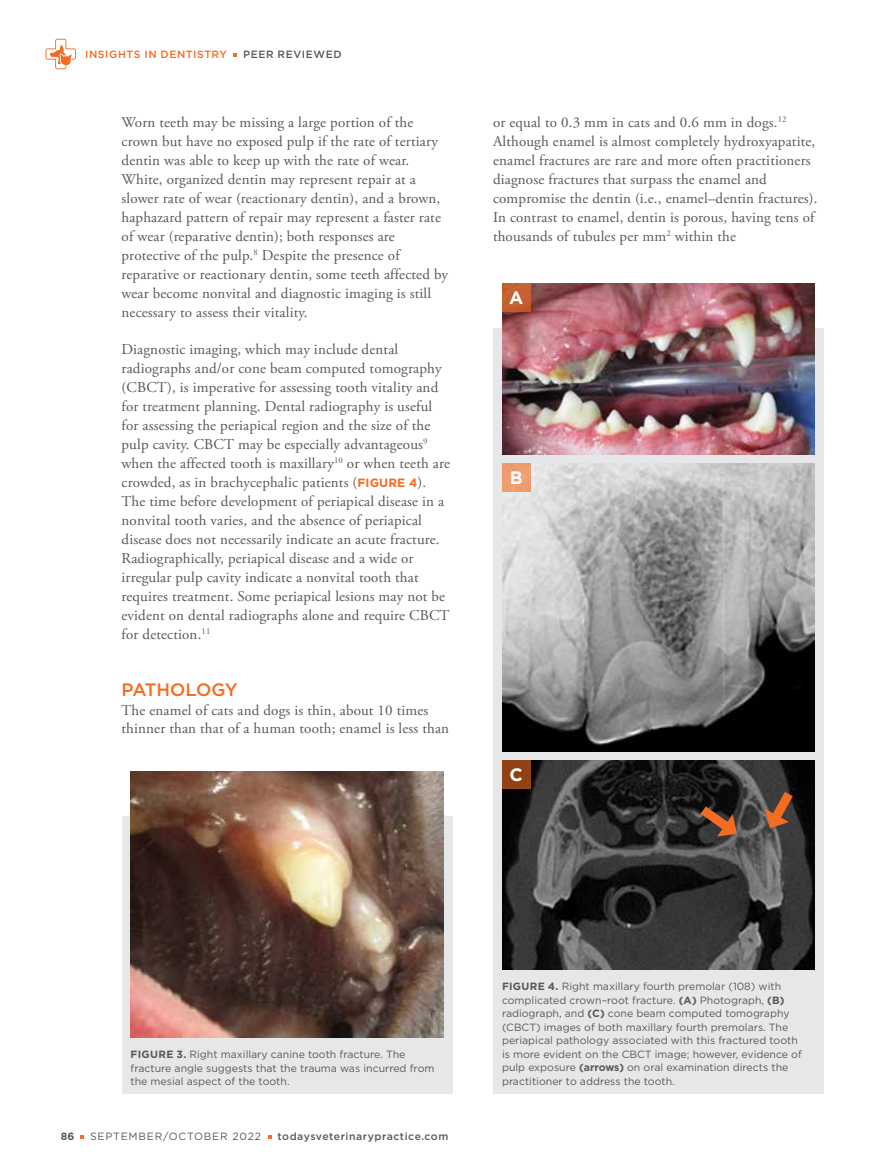
<style>
.page{position:relative;width:878px;height:1175px;background:#fff}
.page>*{position:absolute;margin:0;border:0;box-sizing:border-box;transform-origin:0 0}
.t1{font:500 18px "Gotham";letter-spacing:-.015em;color:#f36c21}
.t2{font:700 18px "Gotham";color:#fff}
.t3{font:15px/18.9px "Adobe Garamond Pro";letter-spacing:.01em;color:#58595b}
.t4{font:10.5px/13.5px "Gotham";color:#58595b}
.t5{font:500 10.5px "Gotham";letter-spacing:.05em;color:#58595b}
.t6{font:10.5px "Gotham";letter-spacing:.075em;color:#58595b}
.t7{font:500 10.5px "Gotham";letter-spacing:.055em;color:#f36c21}
.t8{font:700 10.5px "Gotham";color:#58595b}
.s1{font-family:"Gotham";font-weight:700;font-size:12px;color:#f36c21}
.s2{font-weight:700}
</style>
<div class="page">
<svg style="left:46px;top:39px;width:30px;height:30px"></svg>
<div style="left:493px;top:328px;width:331px;height:765px;background:#e6e7e8"></div>
<img style="left:502px;top:760px;width:312px;height:209px">
<img style="left:502px;top:283px;width:312px;height:171px">
<img style="left:502px;top:463px;width:312px;height:288px">
<div style="left:502px;top:760px;width:28px;height:29px;background:#924114"></div>
<div style="left:502px;top:283px;width:28px;height:29px;background:#c56031"></div>
<div style="left:502px;top:463px;width:28px;height:29px;background:#ee9d70"></div>
<div style="left:122px;top:816px;width:330px;height:278px;background:#e6e7e8"></div>
<img style="left:130px;top:771px;width:313px;height:266px">
<svg style="left:762px;top:781px;width:39px;height:51px;background:#5d4131"></svg>
<svg style="left:690px;top:797px;width:52px;height:44px;background:#4f3526"></svg>
<p class="t7" style="left:85px;top:50px;width:143px">INSIGHTS IN DENTISTRY</p>
<p class="t5" style="left:243px;top:50px;width:100px">PEER REVIEWED</p>
<p class="t3" style="left:122px;top:114px;width:328px">Worn teeth may be missing a large portion of the crown but have no exposed pulp if the rate of tertiary dentin was able to keep up with the rate of wear.<br>White, organized dentin may represent repair at a slower rate of wear (reactionary dentin), and a brown, haphazard pattern of repair may represent a faster rate of wear (reparative dentin); both responses are protective of the pulp.<sup>8</sup> Despite the presence of reparative or reactionary dentin, some teeth affected by wear become nonvital and diagnostic imaging is still necessary to assess their vitality.</p>
<p class="t3" style="left:121px;top:341px;width:330px">Diagnostic imaging, which may include dental radiographs and/or cone beam computed tomography (CBCT), is imperative for assessing tooth vitality and for treatment planning. Dental radiography is useful for assessing the periapical region and the size of the pulp cavity. CBCT may be especially advantageous<sup>9 </sup>when the affected tooth is maxillary<sup>10</sup> or when teeth are crowded, as in brachycephalic patients (<span class="s1">FIGURE 4</span>).<br>The time before development of periapical disease in a nonvital tooth varies, and the absence of periapical disease does not necessarily indicate an acute fracture.<br>Radiographically, periapical disease and a wide or irregular pulp cavity indicate a nonvital tooth that requires treatment. Some periapical lesions may not be evident on dental radiographs alone and require CBCT for detection.<sup>11</sup></p>
<p class="t1" style="left:122px;top:681px;width:118px">PATHOLOGY</p>
<p class="t3" style="left:122px;top:701px;width:329px">The enamel of cats and dogs is thin, about 10 times thinner than that of a human tooth; enamel is less than</p>
<p class="t3" style="left:493px;top:114px;width:326px">or equal to 0.3 mm in cats and 0.6 mm in dogs.<sup>12<br></sup>Although enamel is almost completely hydroxyapatite, enamel fractures are rare and more often practitioners diagnose fractures that surpass the enamel and compromise the dentin (i.e., enamel–dentin fractures).<br>In contrast to enamel, dentin is porous, having tens of thousands of tubules per mm<sup>2</sup> within the</p>
<p class="t2" style="left:509px;top:289px;width:16px">A</p>
<p class="t2" style="left:510px;top:469px;width:14px">B</p>
<p class="t2" style="left:509px;top:766px;width:15px">C</p>
<p class="t4" style="left:130px;top:1048px;width:305px"><span class="s2">FIGURE 3.</span> Right maxillary canine tooth fracture. The fracture angle suggests that the trauma was incurred from the mesial aspect of the tooth.</p>
<p class="t8" style="left:61px;top:1131px;width:15px">86</p>
<p class="t6" style="left:90px;top:1131px;width:172px">SEPTEMBER/OCTOBER 2022</p>
<p class="t5" style="left:277px;top:1131px;width:172px">todaysveterinarypractice.com</p>
<p class="t4" style="left:502px;top:980px;width:301px"><span class="s2">FIGURE 4.</span> Right maxillary fourth premolar (108) with complicated crown–root fracture. <span class="s2">(A)</span> Photograph, <span class="s2">(B) </span>radiograph, and <span class="s2">(C)</span> cone beam computed tomography (CBCT) images of both maxillary fourth premolars. The periapical pathology associated with this fractured tooth is more evident on the CBCT image; however, evidence of pulp exposure <span class="s2">(arrows)</span> on oral examination directs the practitioner to address the tooth.</p>
</div>
